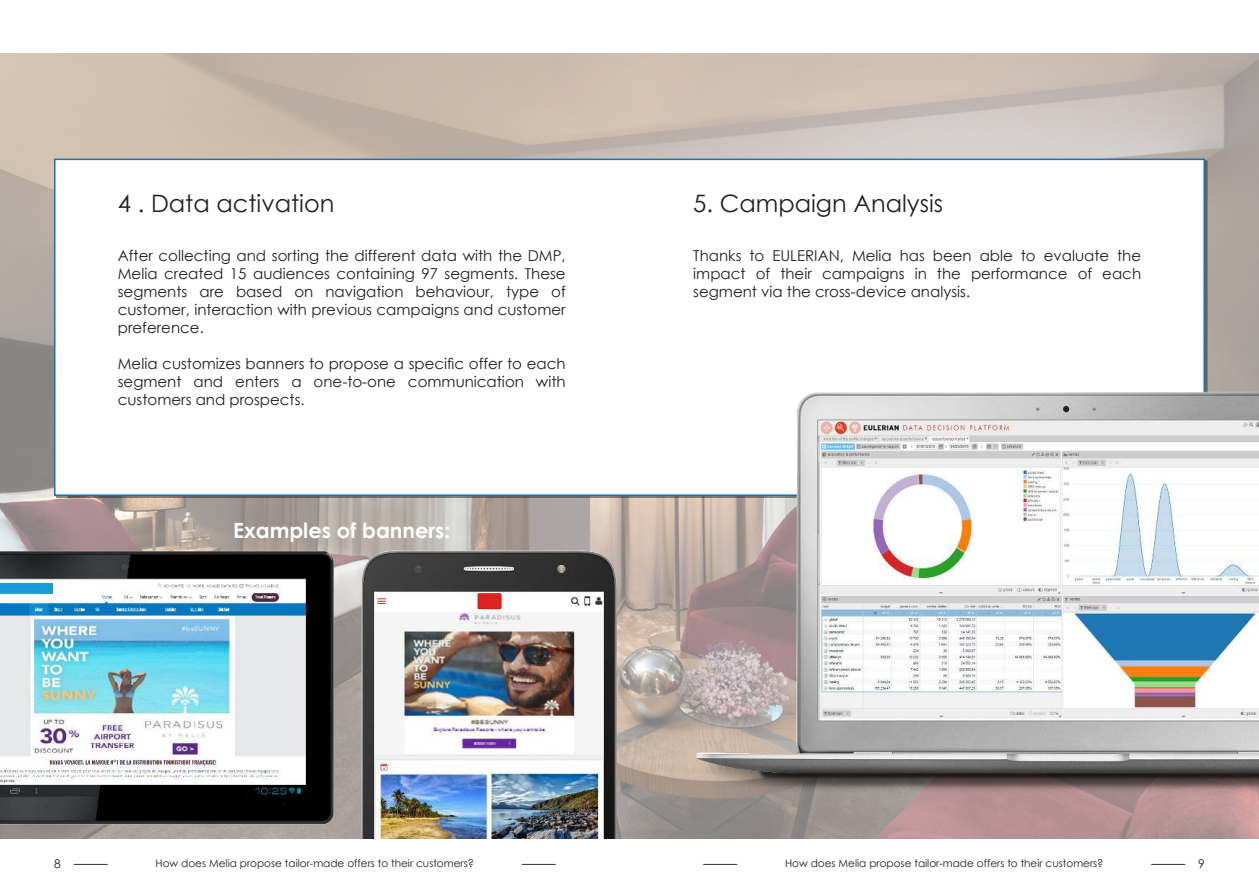
<style>
.page{position:relative;width:1259px;height:893px;background:#fff}
.page>*{position:absolute;margin:0;border:0;box-sizing:border-box;transform-origin:0 0}
.t1{font:24px "Century Gothic";color:#221f1f}
.t2{font:700 21px "Century Gothic";color:#fff}
.t3{font:15px/18px "Century Gothic";color:#221f1f;text-align:justify}
.t4{font:12px "Century Gothic";color:#221f1f}
.t5{font:10.5px "Century Gothic";color:#221f1f}
</style>
<div class="page">
<hr style="left:74px;top:864px;width:33px;height:1px;background:#333">
<hr style="left:703px;top:864px;width:34px;height:1px;background:#333">
<hr style="left:522px;top:864px;width:33px;height:1px;background:#333">
<hr style="left:1151px;top:864px;width:34px;height:1px;background:#333">
<img style="left:0;top:54px;width:1259px;height:785px">
<div style="left:54px;top:159px;width:1151px;height:337px;background:#fff;border:2px solid #1075bb"></div>
<img style="left:683px;top:372px;width:576px;height:426px">
<img style="left:0;top:544px;width:342px;height:284px">
<img style="left:349px;top:544px;width:280px;height:295px">
<h1 class="t1" style="left:118px;top:194px;width:218px">4 . Data activation</h1>
<h1 class="t1" style="left:693px;top:194px;width:251px">5. Campaign Analysis</h1>
<p class="t3" style="left:118px;top:248px;width:449px">After collecting and sorting the different data with the DMP, Melia created 15 audiences containing 97 segments. These segments are based on navigation behaviour, type of customer, interaction with previous campaigns and customer preference.</p>
<p class="t3" style="left:118px;top:354px;width:449px">Melia customizes banners to propose a specific offer to each segment and enters a one-to-one communication with customers and prospects.</p>
<p class="t3" style="left:693px;top:248px;width:449px">Thanks to EULERIAN, Melia has been able to evaluate the impact of their campaigns in the performance of each segment via the cross-device analysis.</p>
<h2 class="t2" style="left:233px;top:522px;width:219px">Examples of banners:</h2>
<p class="t4" style="left:54px;top:859px;width:8px">8</p>
<p class="t5" style="left:156px;top:859px;width:320px">How does Melia propose tailor-made offers to their customers?</p>
<p class="t5" style="left:785px;top:859px;width:320px">How does Melia propose tailor-made offers to their customers?</p>
<p class="t4" style="left:1198px;top:859px;width:8px">9</p>
</div>
